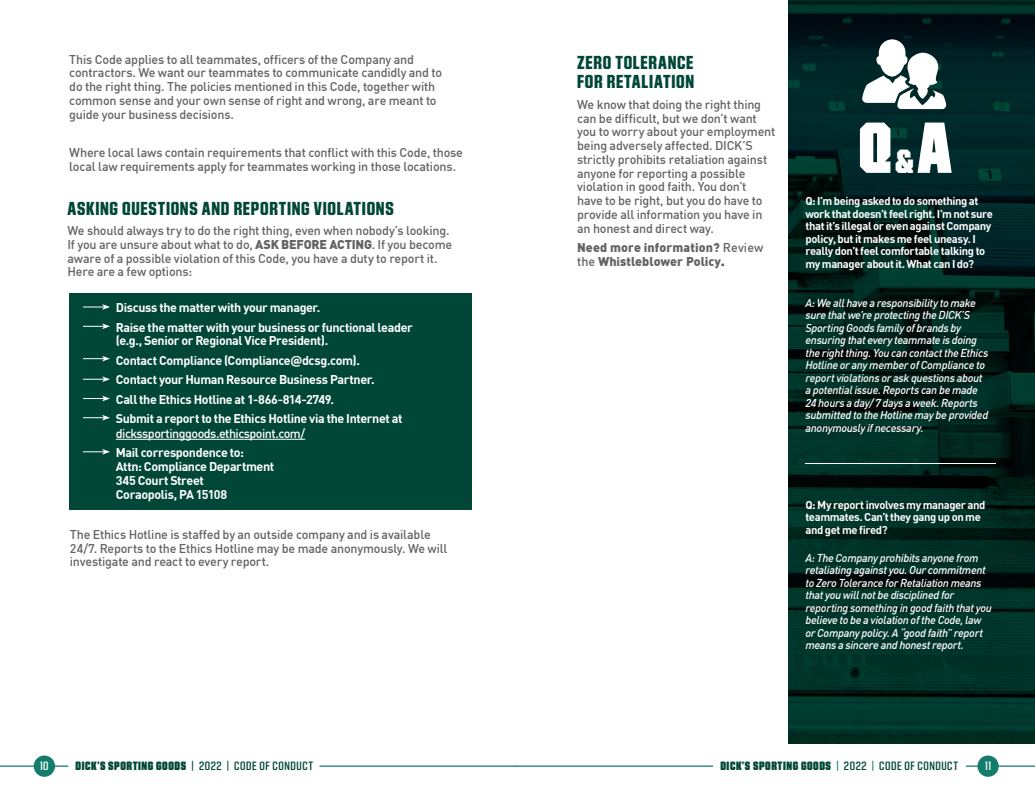
<style>
.page{position:relative;width:1035px;height:810px;background:#fff}
.page>*{position:absolute;margin:0;border:0;box-sizing:border-box;transform-origin:0 0}
.t1{font:900 67px "DSG Sans";color:#fff}
.t2{font:900 17.5px/18.8px "DSG Sans";letter-spacing:.04em;color:#004738}
.t3{font:500 12.5px/13.8px "DIN";letter-spacing:-.015em;color:#636366}
.t4{font:700 12.5px/19.4px "DIN";letter-spacing:-.03em;color:#fff}
.t5{font:900 12.5px/13.8px "DIN";color:#636366}
.t6{font:500 12.5px "DIN";letter-spacing:-.04em;color:#fff}
.t7{font:italic 500 11.25px/12.5px "DIN";letter-spacing:-.03em;color:#fff}
.t8{font:700 11.25px/12.5px "DIN";letter-spacing:-.035em;color:#fff}
.t9{font:900 11.25px "DSG Sans";letter-spacing:.05em;color:#004738}
.t10{font:700 11.25px "DSG Sans";color:#fff}
.s1{font-weight:900}
.s2{font-family:"URWDIN"}
.s3{font-weight:500}
.s4{font-size:31.25px}
.s5{font-weight:700}
.s6{font-weight:700;color:#137c6b}
</style>
<div class="page">
<svg style="left:788px;top:0;width:247px;height:743px;background:#002620"></svg>
<hr style="left:0;top:766px;width:68px;height:1px;background:#137c6b">
<hr style="left:320px;top:766px;width:198px;height:1px;background:#137c6b">
<div style="left:34px;top:756px;width:21px;height:21px;background:#137c6b;border-radius:50%"></div>
<hr style="left:517px;top:766px;width:518px;height:1px;background:#137c6b">
<div style="left:713px;top:755px;width:253px;height:24px;background:#fff"></div>
<div style="left:977px;top:756px;width:22px;height:21px;background:#137c6b;border-radius:50%"></div>
<div style="left:69px;top:293px;width:403px;height:217px;background:#004738"></div>
<hr style="left:116px;top:439px;width:189px;height:1px;background:#fff">
<svg style="left:83px;top:304px;width:27px;height:6px"></svg>
<svg style="left:83px;top:323px;width:27px;height:6px"></svg>
<svg style="left:83px;top:356px;width:27px;height:6px"></svg>
<svg style="left:83px;top:376px;width:27px;height:6px"></svg>
<svg style="left:83px;top:396px;width:27px;height:5px"></svg>
<svg style="left:83px;top:449px;width:27px;height:6px"></svg>
<svg style="left:83px;top:415px;width:27px;height:6px"></svg>
<svg style="left:862px;top:39px;width:85px;height:70px"></svg>
<hr style="left:806px;top:463px;width:190px;height:1px;background:#fff">
<p class="t3" style="left:69px;top:52px;width:374px">This Code applies to all teammates, officers of the Company and contractors. We want our teammates to communicate candidly and to do the right thing. The policies mentioned in this Code, together with common sense and your own sense of right and wrong, are meant to guide your business decisions.</p>
<p class="t3" style="left:69px;top:145px;width:395px">Where local laws contain requirements that conflict with this Code, those local law requirements apply for teammates working in those locations.</p>
<h2 class="t2" style="left:68px;top:199px;width:328px">ASKING QUESTIONS AND REPORTING VIOLATIONS</h2>
<p class="t3" style="left:67px;top:223px;width:386px">We should always try to do the right thing, even when nobody’s looking.<br>If you are unsure about what to do, <span class="s1">ASK BEFORE ACTING</span>. If you become aware of a possible violation of this Code, you have a duty to report it.<br>Here are a few options:</p>
<p class="t4" style="left:116px;top:298px;width:299px">Discuss the matter with your manager.<br>Raise the matter with your business or functional leader</p>
<p class="t4" style="left:116px;top:331px;width:288px">(e.g., Senior or Regional Vice President).<br>Contact Compliance (Compliance<span class="s2">@</span>dcsg.com).<br>Contact your Human Resource Business Partner.<br>Call the Ethics Hotline at 1-866-814-2749.<br>Submit a report to the Ethics Hotline via the Internet at</p>
<p class="t6" style="left:116px;top:425px;width:191px">dickssportinggoods.ethicspoint.com/</p>
<p class="t4" style="left:116px;top:445px;width:160px;line-height:13.8px">Mail correspondence to:<br>Attn: Compliance Department<br>345 Court Street<br>Coraopolis, PA 15108</p>
<p class="t3" style="left:70px;top:527px;width:379px">The Ethics Hotline is staffed by an outside company and is available<br>24/7. Reports to the Ethics Hotline may be made anonymously. We will investigate and react to every report.</p>
<h2 class="t2" style="left:577px;top:53px;width:119px">ZERO TOLERANCE<br>FOR RETALIATION</h2>
<p class="t3" style="left:577px;top:97px;width:200px">We know that doing the right thing can be difficult, but we don’t want you to worry about your employment being adversely affected. DICK’S strictly prohibits retaliation against anyone for reporting a possible violation in good faith. You don’t have to be right, but you do have to provide all information you have in an honest and direct way.</p>
<p class="t5" style="left:577px;top:240px;width:188px">Need more information? <span class="s3">Review the</span> Whistleblower Policy<span class="s3">.</span></p>
<h1 class="t1" style="left:859px;top:111px;width:95px">Q<span class="s4">&amp;</span>A</h1>
<p class="t8" style="left:806px;top:194px;width:189px">Q: I’m being asked to do something at work that doesn’t feel right. I’m not sure that it’s illegal or even against Company policy, but it makes me feel uneasy. I really don’t feel comfortable talking to my manager about it. What can I do?</p>
<p class="t7" style="left:806px;top:296px;width:184px">A: We all have a responsibility to make sure that we’re protecting the DICK’S Sporting Goods family of brands by ensuring that every teammate is doing the right thing. You can contact the Ethics Hotline or any member of Compliance to report violations or ask questions about a potential issue. Reports can be made 24 hours a day/ 7 days a week. Reports submitted to the Hotline may be provided anonymously if necessary.</p>
<p class="t8" style="left:806px;top:498px;width:182px">Q: My report involves my manager and teammates. Can’t they gang up on me and get me fired?</p>
<p class="t7" style="left:806px;top:551px;width:188px">A: The Company prohibits anyone from retaliating against you. Our commitment to Zero Tolerance for Retaliation means that you will not be disciplined for reporting something in good faith that you believe to be a violation of the Code, law or Company policy. A “good faith” report means a sincere and honest report.</p>
<p class="t10" style="left:40px;top:760px;width:10px">10</p>
<p class="t9" style="left:76px;top:760px;width:239px">DICK’S SPORTING GOODS <span class="s5">| 2022 | CODE OF CONDUCT</span></p>
<p class="t9" style="left:720px;top:760px;width:239px">DICK’S SPORTING GOODS <span class="s6">|</span> <span class="s5">2022</span> <span class="s6">|</span> <span class="s5">CODE OF CONDUCT</span></p>
<p class="t10" style="left:985px;top:760px;width:8px">11</p>
</div>
